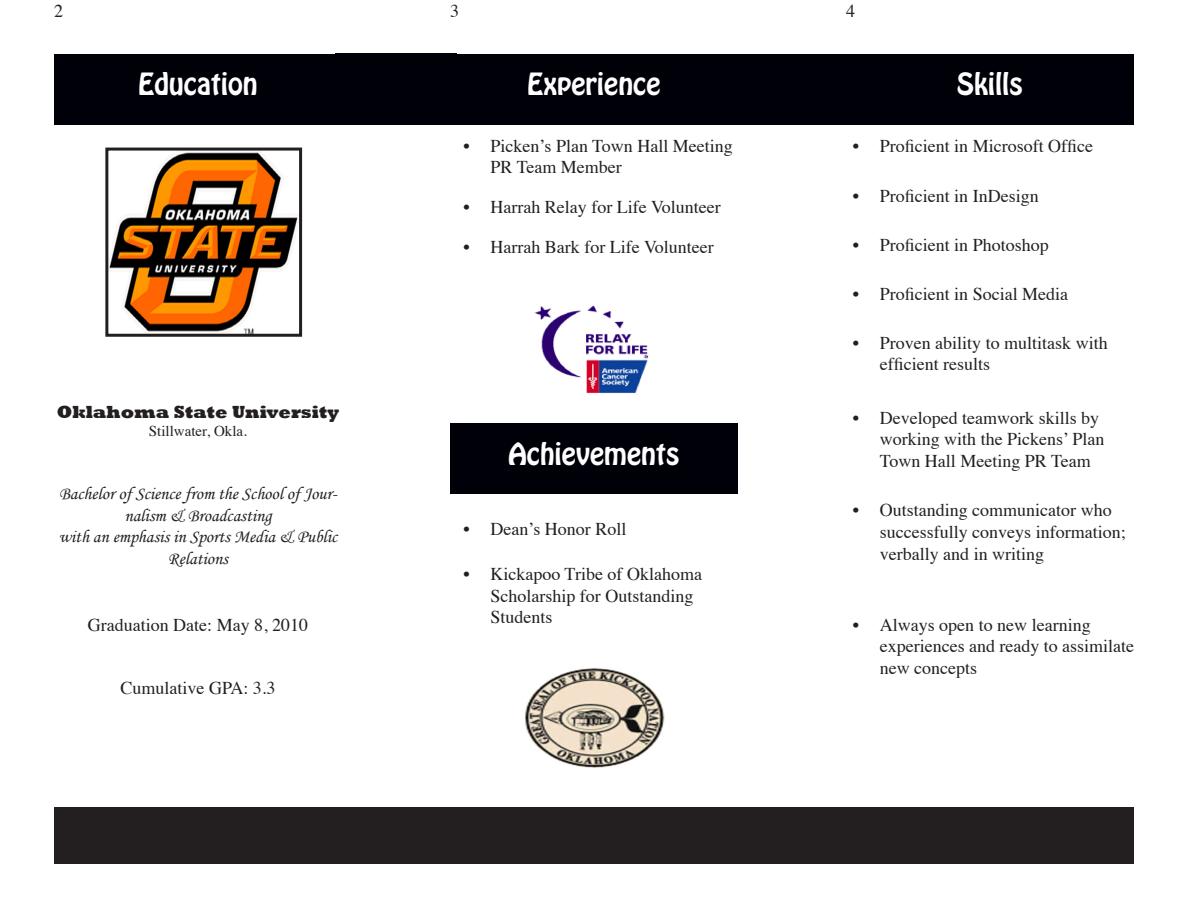
<style>
.page{position:relative;width:1188px;height:918px;background:#fff}
.page>*{position:absolute;margin:0;border:0;box-sizing:border-box;transform-origin:0 0}
.t1{font:27px "Hobo Std";color:#fffeff}
.t2{font:18px/21.6px "Times";color:#231f20}
.t3{font:18px/21.6px "Monotype Corsiva";color:#231f20;text-align:center}
.t4{font:800 18px "Rockwell";color:#231f20}
.t5{font:15px "Times";color:#231f20}
</style>
<div class="page">
<div style="left:54px;top:54px;width:288px;height:71px;background:#000008"></div>
<div style="left:846px;top:54px;width:288px;height:71px;background:#000008"></div>
<div style="left:450px;top:54px;width:288px;height:71px;background:#000008"></div>
<div style="left:450px;top:424px;width:288px;height:70px;background:#000008"></div>
<div style="left:335px;top:53px;width:122px;height:72px;background:#000008"></div>
<div style="left:731px;top:54px;width:122px;height:71px;background:#000008"></div>
<div style="left:54px;top:808px;width:1080px;height:56px;background:#231f20"></div>
<img style="left:534px;top:305px;width:115px;height:88px">
<img style="left:525px;top:668px;width:140px;height:101px">
<img style="left:109px;top:152px;width:189px;height:181px">
<div style="left:105px;top:148px;width:197px;height:189px;border:3px solid #231f20"></div>
<p class="t2" style="left:54px;top:-1px;width:10px">2</p>
<p class="t2" style="left:450px;top:-1px;width:10px">3</p>
<p class="t2" style="left:846px;top:-1px;width:10px">4</p>
<p class="t1" style="left:138px;top:65px;width:121px">Education</p>
<p class="t1" style="left:527px;top:65px;width:135px">Experience</p>
<p class="t1" style="left:957px;top:65px;width:68px">Skills</p>
<p class="t4" style="left:57px;top:402px;width:284px">Oklahoma State University</p>
<p class="t5" style="left:149px;top:417px;width:100px">Stillwater, Okla.</p>
<p class="t3" style="left:59px;top:483px;width:280px">Bachelor of Science from the School of Jour&shy;nalism &amp; Broadcasting</p>
<p class="t3" style="left:59px;top:526px;width:280px">with an emphasis in Sports Media &amp; Public<br>Relations</p>
<p class="t2" style="left:88px;top:612px;width:222px">Graduation Date: May 8, 2010</p>
<p class="t2" style="left:121px;top:676px;width:156px">Cumulative GPA: 3.3</p>
<p class="t2" style="left:490px;top:133px;width:244px;text-indent:-27px">• Picken’s Plan Town Hall Meeting<br>PR Team Member</p>
<p class="t2" style="left:464px;top:195px;width:259px">• Harrah Relay for Life Volunteer</p>
<p class="t2" style="left:464px;top:235px;width:252px">• Harrah Bark for Life Volunteer</p>
<p class="t1" style="left:508px;top:435px;width:173px">Achievements</p>
<p class="t2" style="left:464px;top:517px;width:164px">• Dean’s Honor Roll</p>
<p class="t2" style="left:490px;top:562px;width:213px;text-indent:-27px">• Kickapoo Tribe of Oklahoma<br>Scholarship for Outstanding<br>Students</p>
<p class="t2" style="left:853px;top:133px;width:242px">• Proficient in Microsoft Office</p>
<p class="t2" style="left:853px;top:184px;width:187px">• Proficient in InDesign</p>
<p class="t2" style="left:853px;top:233px;width:198px">• Proficient in Photoshop</p>
<p class="t2" style="left:853px;top:282px;width:217px">• Proficient in Social Media</p>
<p class="t2" style="left:880px;top:330px;width:230px;text-indent:-27px">• Proven ability to multitask with efficient results</p>
<p class="t2" style="left:880px;top:405px;width:226px;text-indent:-27px">• Developed teamwork skills by working with the Pickens’ Plan<br>Town Hall Meeting PR Team</p>
<p class="t2" style="left:880px;top:498px;width:247px;text-indent:-27px">• Outstanding communicator who successfully conveys information; verbally and in writing</p>
<p class="t2" style="left:880px;top:612px;width:256px;text-indent:-27px">• Always open to new learning experiences and ready to assimilate new concepts</p>
</div>
